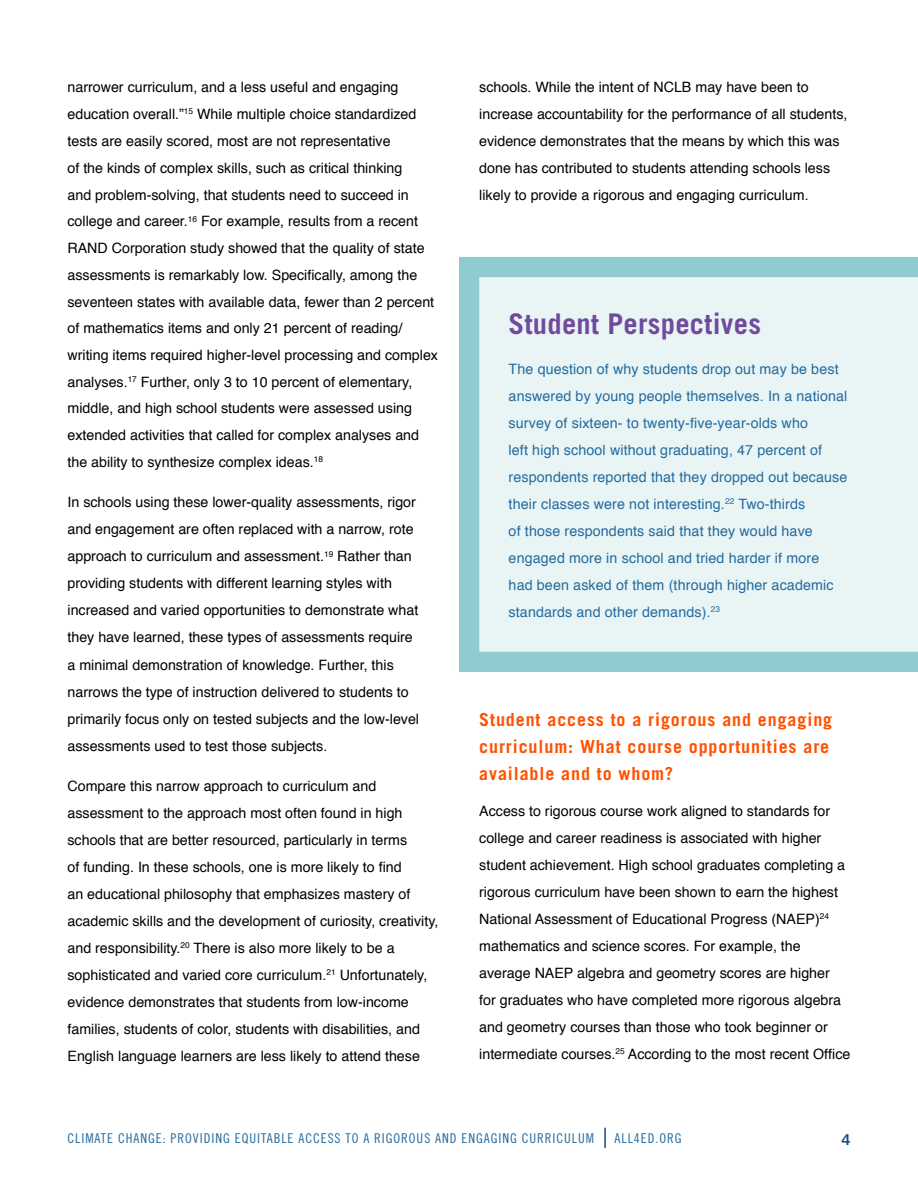
<style>
.page{position:relative;width:918px;height:1188px;background:#fff}
.page>*{position:absolute;margin:0;border:0;box-sizing:border-box;transform-origin:0 0}
.t1{font:700 28.5px "Trade Gothic";letter-spacing:.01em;color:#724a9d}
.t2{font:700 18px/27px "Trade Gothic";letter-spacing:.05em;color:#ff5200}
.t3{font:15px "Trade Gothic Bold Two";color:#154a83}
.t4{font:14.25px/27px "Helvetica";color:#000}
.t5{font:14.25px/27px "Helvetica";letter-spacing:.01em;color:#236a9e}
.t6{font:13.5px "Trade Gothic Cond Eighteen";letter-spacing:.07em;color:#236a9e}
</style>
<div class="page">
<hr style="left:604px;top:1128px;width:2px;height:20px;background:#154a83">
<svg style="left:459px;top:257px;width:459px;height:415px"></svg>
<p class="t4" style="left:67px;top:74px;width:372px">narrower curriculum, and a less useful and engaging education overall.”<sup>15</sup> While multiple choice standardized tests are easily scored, most are not representative<br>of the kinds of complex skills, such as critical thinking<br>and problem-solving, that students need to succeed in college and career.<sup>16</sup> For example, results from a recent RAND Corporation study showed that the quality of state assessments is remarkably low. Specifically, among the seventeen states with available data, fewer than 2 percent of mathematics items and only 21 percent of reading/ writing items required higher-level processing and complex analyses.<sup>17</sup> Further, only 3 to 10 percent of elementary, middle, and high school students were assessed using extended activities that called for complex analyses and the ability to synthesize complex ideas.<sup>18</sup></p>
<p class="t4" style="left:68px;top:489px;width:353px">In schools using these lower-quality assessments, rigor and engagement are often replaced with a narrow, rote approach to curriculum and assessment.<sup>19</sup> Rather than providing students with different learning styles with increased and varied opportunities to demonstrate what they have learned, these types of assessments require a minimal demonstration of knowledge. Further, this narrows the type of instruction delivered to students to primarily focus only on tested subjects and the low-level assessments used to test those subjects.</p>
<p class="t4" style="left:67px;top:773px;width:372px">Compare this narrow approach to curriculum and assessment to the approach most often found in high schools that are better resourced, particularly in terms<br>of funding. In these schools, one is more likely to find<br>an educational philosophy that emphasizes mastery of academic skills and the development of curiosity, creativity, and responsibility.<sup>20</sup> There is also more likely to be a sophisticated and varied core curriculum.<sup>21</sup> Unfortunately, evidence demonstrates that students from low-income families, students of color, students with disabilities, and English language learners are less likely to attend these</p>
<p class="t4" style="left:479px;top:74px;width:370px">schools. While the intent of NCLB may have been to increase accountability for the performance of all students, evidence demonstrates that the means by which this was done has contributed to students attending schools less likely to provide a rigorous and engaging curriculum.</p>
<h1 class="t1" style="left:509px;top:306px;width:254px">Student Perspectives</h1>
<p class="t5" style="left:509px;top:356px;width:340px">The question of why students drop out may be best answered by young people themselves. In a national survey of sixteen- to twenty-five-year-olds who<br>left high school without graduating, 47 percent of respondents reported that they dropped out because their classes were not interesting.<sup>22</sup> Two-thirds<br>of those respondents said that they would have engaged more in school and tried harder if more<br>had been asked of them (through higher academic standards and other demands).<sup>23</sup></p>
<p class="t2" style="left:479px;top:706px;width:355px">Student access to a rigorous and engaging curriculum: What course opportunities are available and to whom?</p>
<p class="t4" style="left:479px;top:798px;width:373px">Access to rigorous course work aligned to standards for college and career readiness is associated with higher student achievement. High school graduates completing a rigorous curriculum have been shown to earn the highest National Assessment of Educational Progress (NAEP)<sup>24 </sup>mathematics and science scores. For example, the average NAEP algebra and geometry scores are higher<br>for graduates who have completed more rigorous algebra and geometry courses than those who took beginner or intermediate courses.<sup>25</sup> According to the most recent Office</p>
<p class="t6" style="left:68px;top:1130px;width:528px">CLIMATE CHANGE: PROVIDING EQUITABLE ACCESS TO A RIGOROUS AND ENGAGING CURRICULUM</p>
<p class="t6" style="left:615px;top:1130px;width:68px">ALL4ED.ORG</p>
<p class="t3" style="left:841px;top:1130px;width:11px">4</p>
</div>
